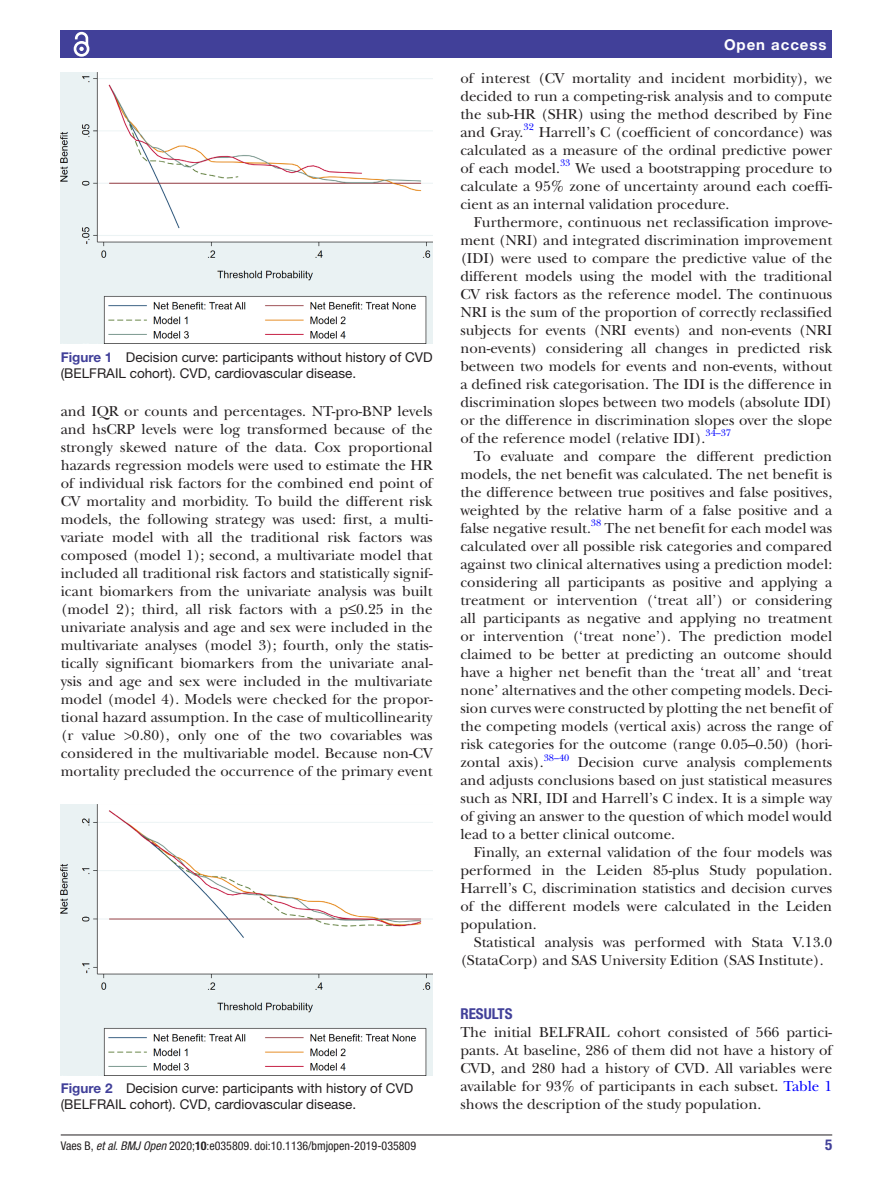
<style>
.page{position:relative;width:893px;height:1191px;background:#fff}
.page>*{position:absolute;margin:0;border:0;box-sizing:border-box;transform-origin:0 0}
.t1{font:15px/18px "New Baskerville";color:#231f20;text-align:justify}
.t2{font:700 15px "Helvetica Neue LT Std";letter-spacing:.065em;color:#fff}
.t3{font:700 condensed 15px "Helvetica Neue LT Std";color:#414099}
.t4{font:13.5px/16.2px "Helvetica Neue LT Std";color:#231f20}
.t5{font:condensed 12px "Helvetica Neue LT Std";color:#231f20}
.t6{font:9.9px "New Baskerville";color:#00f}
.s1{font-weight:700;color:#414099}
.s2{color:#00f}
.s3{font-style:italic}
.s4{font-weight:700}
</style>
<div class="page">
<hr style="left:61px;top:1134px;width:771px;height:1px;background:#231f20">
<div style="left:61px;top:31px;width:771px;height:27px;background:#414099"></div>
<svg style="left:73px;top:31px;width:17px;height:26px"></svg>
<img style="left:61px;top:73px;width:372px;height:271px">
<img style="left:61px;top:804px;width:372px;height:271px">
<p class="t4" style="left:61px;top:348px;width:373px"><span class="s1">Figure 1</span> Decision curve: participants without history of CVD (BELFRAIL cohort). CVD, cardiovascular disease.</p>
<p class="t1" style="left:61px;top:402px;width:373px">and IQR or counts and percentages. NT-pro-BNP levels and hsCRP levels were log transformed because of the strongly skewed nature of the data. Cox proportional hazards regression models were used to estimate the HR of individual risk factors for the combined end point of CV mortality and morbidity. To build the different risk models, the following strategy was used: first, a multi&shy;variate model with all the traditional risk factors was composed (model 1); second, a multivariate model that included all traditional risk factors and statistically signif&shy;icant biomarkers from the univariate analysis was built (model 2); third, all risk factors with a p≤0.25 in the univariate analysis and age and sex were included in the multivariate analyses (model 3); fourth, only the statis&shy;tically significant biomarkers from the univariate anal&shy;ysis and age and sex were included in the multivariate model (model 4). Models were checked for the propor&shy;tional hazard assumption. In the case of multicollinearity (r value &gt;0.80), only one of the two covariables was considered in the multivariable model. Because non-CV mortality precluded the occurrence of the primary event</p>
<p class="t4" style="left:61px;top:1080px;width:354px"><span class="s1">Figure 2</span> Decision curve: participants with history of CVD (BELFRAIL cohort). CVD, cardiovascular disease.</p>
<p class="t2" style="left:724px;top:35px;width:104px">Open access</p>
<p class="t1" style="left:460px;top:69px;width:373px">of interest (CV mortality and incident morbidity), we decided to run a competing-risk analysis and to compute the sub-HR (SHR) using the method described by Fine and Gray.</p>
<p class="t6" style="left:524px;top:121px;width:12px">32</p>
<p class="t1" style="left:460px;top:123px;width:373px;text-indent:78px">Harrell’s C (coefficient of concordance) was calculated as a measure of the ordinal predictive power of each model.</p>
<p class="t6" style="left:560px;top:157px;width:12px">33</p>
<p class="t1" style="left:460px;top:159px;width:373px;text-indent:115px">We used a bootstrapping procedure to calculate a 95% zone of uncertainty around each coeffi&shy;cient as an internal validation procedure.</p>
<p class="t1" style="left:460px;top:213px;width:373px;text-indent:14px">Furthermore, continuous net reclassification improve&shy;ment (NRI) and integrated discrimination improvement (IDI) were used to compare the predictive value of the different models using the model with the traditional CV risk factors as the reference model. The continuous NRI is the sum of the proportion of correctly reclassified subjects for events (NRI events) and non-events (NRI non-events) considering all changes in predicted risk between two models for events and non-events, without a defined risk categorisation. The IDI is the difference in discrimination slopes between two models (absolute IDI) or the difference in discrimination slopes over the slope of the reference model (relative IDI).<sup>34–37</sup></p>
<p class="t1" style="left:460px;top:447px;width:373px;text-indent:14px">To evaluate and compare the different prediction models, the net benefit was calculated. The net benefit is the difference between true positives and false positives, weighted by the relative harm of a false positive and a false negative result.</p>
<p class="t6" style="left:591px;top:517px;width:12px">38</p>
<p class="t1" style="left:460px;top:519px;width:373px;text-indent:144px">The net benefit for each model was calculated over all possible risk categories and compared against two clinical alternatives using a prediction model: considering all participants as positive and applying a treatment or intervention (‘treat all’) or considering all participants as negative and applying no treatment or intervention (‘treat none’). The prediction model claimed to be better at predicting an outcome should have a higher net benefit than the ‘treat all’ and ‘treat none’ alternatives and the other competing models. Deci&shy;sion curves were constructed by plotting the net benefit of the competing models (vertical axis) across the range of risk categories for the outcome (range 0.05–0.50) (hori&shy;zontal axis).<sup>38–40</sup></p>
<p class="t1" style="left:460px;top:753px;width:373px;text-indent:117px">Decision curve analysis complements and adjusts conclusions based on just statistical measures such as NRI, IDI and Harrell’s C index. It is a simple way of giving an answer to the question of which model would lead to a better clinical outcome.</p>
<p class="t1" style="left:460px;top:843px;width:373px;text-indent:14px">Finally, an external validation of the four models was performed in the Leiden 85-plus Study population.<br>Harrell’s C, discrimination statistics and decision curves of the different models were calculated in the Leiden population.</p>
<p class="t1" style="left:460px;top:933px;width:373px;text-indent:14px">Statistical analysis was performed with Stata V.13.0 (StataCorp) and SAS University Edition (SAS Institute).</p>
<p class="t3" style="left:460px;top:1005px;width:54px">RESULTS</p>
<p class="t1" style="left:460px;top:1023px;width:373px">The initial BELFRAIL cohort consisted of 566 partici&shy;pants. At baseline, 286 of them did not have a history of CVD, and 280 had a history of CVD. All variables were available for 93% of participants in each subset. <span class="s2">Table 1 </span>shows the description of the study population.</p>
<p class="t5" style="left:61px;top:1138px;width:357px">Vaes B, <span class="s3">et al</span>. <span class="s3">BMJ Open</span> 2020;<span class="s4">10</span>:e035809. doi:10.1136/bmjopen-2019-035809</p>
<p class="t3" style="left:825px;top:1135px;width:9px">5</p>
</div>
